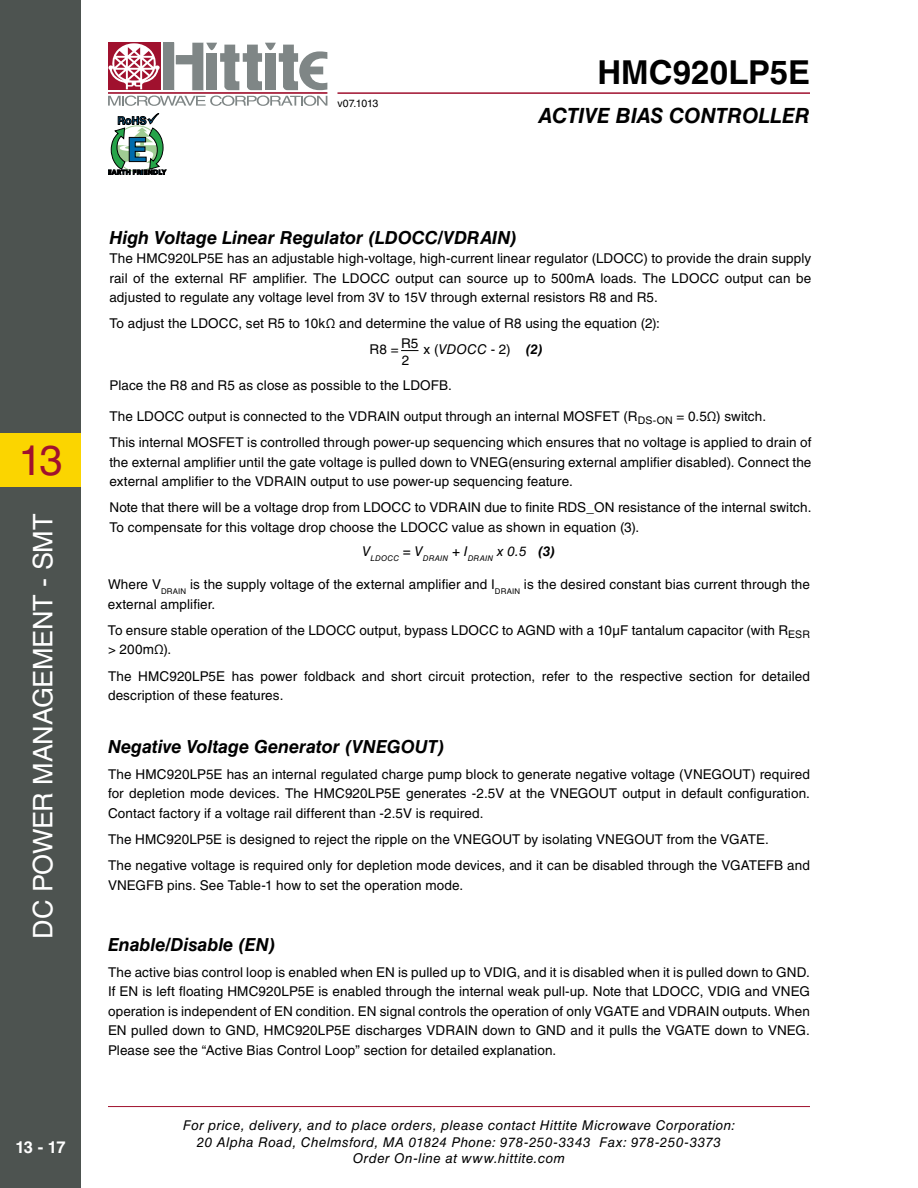
<style>
.page{position:relative;width:918px;height:1188px;background:#fff}
.page>*{position:absolute;margin:0;border:0;box-sizing:border-box;transform-origin:0 0}
.t1{font:42px "Helvetica LT Std";color:#a0112e}
.t2{font:700 33px "Helvetica LT Std";color:#000}
.t3{font:27px "Helvetica LT Std";letter-spacing:-.01em;color:#fff}
.t4{font:italic 700 21px "Helvetica LT Std";letter-spacing:-.005em;color:#000}
.t5{font:italic 700 18px "Helvetica LT Std";letter-spacing:-.005em;color:#000}
.t6{font:700 16.5px "Helvetica LT Std";color:#fff}
.t7{font:13.5px/19.5px "Helvetica LT Std";letter-spacing:.01em;color:#000}
.t8{font:italic 13.5px/16.5px "Helvetica LT Std";letter-spacing:.03em;color:#000;text-align:center}
.t9{font:10.5px "Helvetica LT Std";letter-spacing:-.015em;color:#000}
.t10{font:italic 7.8px "Helvetica LT Std";letter-spacing:.03em;color:#000}
.s1{font-style:italic}
.s2{font-weight:700;font-style:italic}
</style>
<div class="page">
<hr style="left:108px;top:1106px;width:702px;height:1px;background:#a0112e">
<hr style="left:338px;top:92px;width:472px;height:2px;background:#a0112e">
<div style="left:163px;top:43px;width:11px;height:47px;background:#7f8686"></div>
<div style="left:108px;top:43px;width:52px;height:47px;background:#a0112e"></div>
<hr style="left:108px;top:92px;width:219px;height:2px;background:#a0112e">
<svg style="left:176px;top:43px;width:151px;height:47px"></svg>
<svg style="left:108px;top:96px;width:219px;height:10px"></svg>
<svg style="left:108px;top:43px;width:52px;height:46px"></svg>
<svg style="left:108px;top:113px;width:58px;height:62px"></svg>
<div style="left:0;top:0;width:81px;height:1188px;background:#4d5350"></div>
<div style="left:0;top:433px;width:81px;height:54px;background:#fbd500"></div>
<svg style="left:401px;top:350px;width:18px;height:1px"></svg>
<h1 class="t1" style="left:19px;top:436px;width:45px">13</h1>
<h3 class="t3" style="left:27px;top:939px;width:426px;rotate:-90deg">DC POWER MANAGEMENT - SMT</h3>
<p class="t6" style="left:15px;top:1138px;width:52px">13 - 17</p>
<p class="t9" style="left:337px;top:97px;width:42px">v07.1013</p>
<h2 class="t2" style="left:597px;top:53px;width:214px">HMC920LP5E</h2>
<h3 class="t4" style="left:538px;top:103px;width:273px">ACTIVE BIAS CONTROLLER</h3>
<h3 class="t5" style="left:109px;top:226px;width:409px">High Voltage Linear Regulator (LDOCC/VDRAIN)</h3>
<p class="t7" style="left:109px;top:249px;width:703px;text-align:justify">The HMC920LP5E has an adjustable high-voltage, high-current linear regulator (LDOCC) to provide the drain supply rail of the external RF amplifier. The LDOCC output can source up to 500mA loads. The LDOCC output can be adjusted to regulate any voltage level from 3V to 15V through external resistors R8 and R5.</p>
<p class="t7" style="left:109px;top:311px;width:552px;line-height:25.8px;text-align:center">To adjust the LDOCC, set R5 to 10kΩ and determine the value of R8 using the equation (2):<br>R8 =</p>
<p class="t7" style="left:401px;top:334px;width:19px;line-height:17.4px">R5<br>2</p>
<p class="t7" style="left:424px;top:340px;width:121px">x (<span class="s1">VDOCC</span> - 2) <span class="s2">(2)</span></p>
<p class="t7" style="left:109px;top:376px;width:344px">Place the R8 and R5 as close as possible to the LDOFB.</p>
<p class="t7" style="left:109px;top:403px;width:703px;line-height:26.2px">The LDOCC output is connected to the VDRAIN output through an internal MOSFET (R<sub>DS-ON</sub> = 0.5Ω) switch.<br>This internal MOSFET is controlled through power-up sequencing which ensures that no voltage is applied to drain of</p>
<p class="t7" style="left:109px;top:452px;width:704px">the external amplifier until the gate voltage is pulled down to VNEG(ensuring external amplifier disabled). Connect the external amplifier to the VDRAIN output to use power-up sequencing feature.</p>
<p class="t7" style="left:109px;top:498px;width:704px">Note that there will be a voltage drop from LDOCC to VDRAIN due to finite RDS_ON resistance of the internal switch.<br>To compensate for this voltage drop choose the LDOCC value as shown in equation (3).</p>
<p class="t10" style="left:362px;top:553px;width:195px"><sup>V</sup>LDOCC <sup>=</sup> <sup>V</sup>DRAIN <sup>+</sup> <sup>I</sup>DRAIN <sup>x</sup> <sup>0.5</sup> <sup>(3)</sup></p>
<p class="t7" style="left:108px;top:575px;width:704px">Where V<sub>DRAIN</sub> is the supply voltage of the external amplifier and I<sub>DRAIN</sub> is the desired constant bias current through the external amplifier.</p>
<p class="t7" style="left:108px;top:620px;width:704px">To ensure stable operation of the LDOCC output, bypass LDOCC to AGND with a 10µF tantalum capacitor (with R<sub>ESR </sub>&gt; 200mΩ).</p>
<p class="t7" style="left:108px;top:666px;width:704px">The HMC920LP5E has power foldback and short circuit protection, refer to the respective section for detailed description of these features.</p>
<h3 class="t5" style="left:108px;top:735px;width:338px">Negative Voltage Generator (VNEGOUT)</h3>
<p class="t7" style="left:108px;top:764px;width:704px;text-align:justify">The HMC920LP5E has an internal regulated charge pump block to generate negative voltage (VNEGOUT) required for depletion mode devices. The HMC920LP5E generates -2.5V at the VNEGOUT output in default configuration.<br>Contact factory if a voltage rail different than -2.5V is required.</p>
<p class="t7" style="left:108px;top:826px;width:704px;line-height:26.2px">The HMC920LP5E is designed to reject the ripple on the VNEGOUT by isolating VNEGOUT from the VGATE.<br>The negative voltage is required only for depletion mode devices, and it can be disabled through the VGATEFB and</p>
<p class="t7" style="left:108px;top:875px;width:357px">VNEGFB pins. See Table-1 how to set the operation mode.</p>
<h3 class="t5" style="left:108px;top:933px;width:169px">Enable/Disable (EN)</h3>
<p class="t7" style="left:108px;top:962px;width:704px;text-align:justify">The active bias control loop is enabled when EN is pulled up to VDIG, and it is disabled when it is pulled down to GND.<br>If EN is left floating HMC920LP5E is enabled through the internal weak pull-up. Note that LDOCC, VDIG and VNEG operation is independent of EN condition. EN signal controls the operation of only VGATE and VDRAIN outputs. When EN pulled down to GND, HMC920LP5E discharges VDRAIN down to GND and it pulls the VGATE down to VNEG.<br>Please see the “Active Bias Control Loop” section for detailed explanation.</p>
<p class="t8" style="left:183px;top:1117px;width:554px">For price, delivery, and to place orders, please contact Hittite Microwave Corporation:<br>20 Alpha Road, Chelmsford, MA 01824 Phone: 978-250-3343 Fax: 978-250-3373<br>Order On-line at www.hittite.com</p>
</div>
